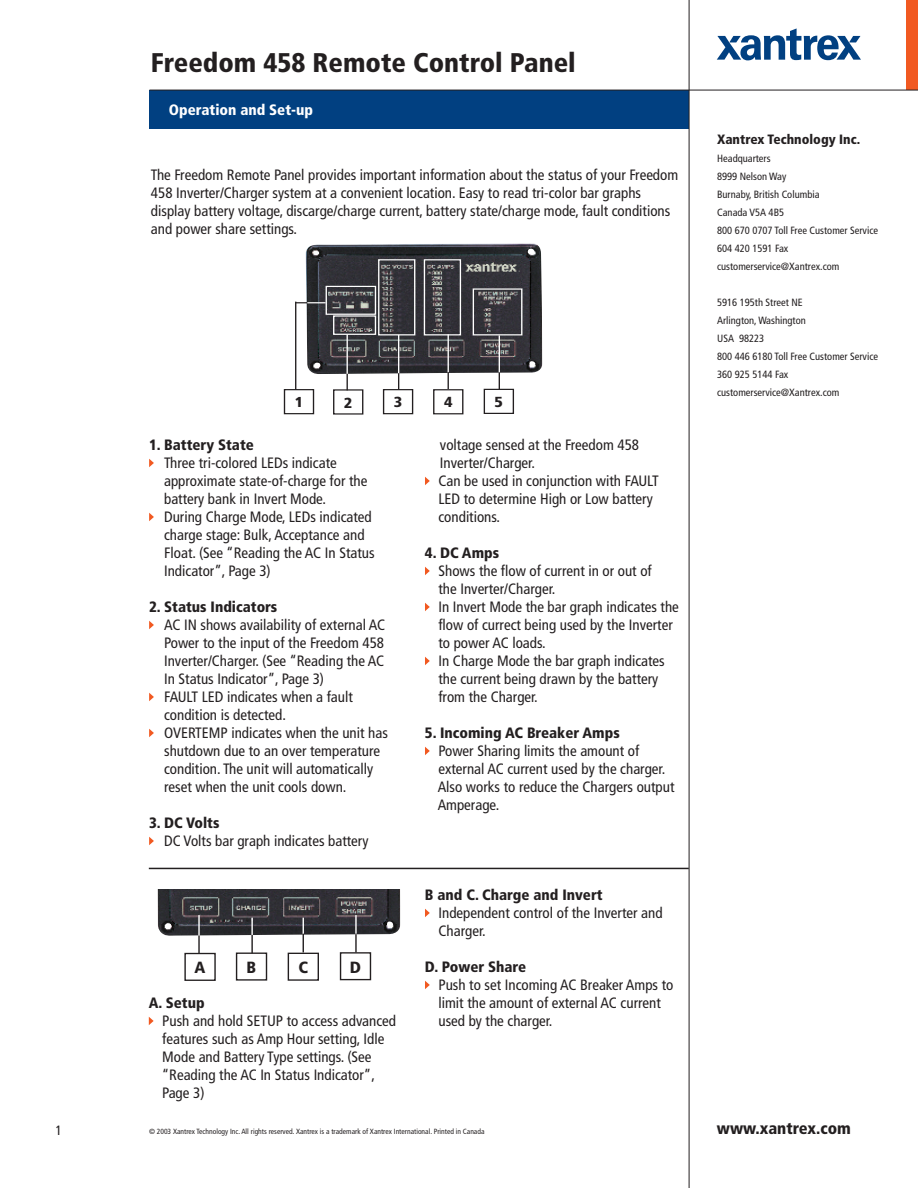
<style>
.page{position:relative;width:918px;height:1188px;background:#fff}
.page>*{position:absolute;margin:0;border:0;box-sizing:border-box;transform-origin:0 0}
.t1{font:900 condensed 27px "Frutiger";color:#231f20}
.t2{font:900 condensed 16.5px "Frutiger";color:#231f20}
.t3{font:900 condensed 16.2px "Frutiger";color:#231f20;scale:1.04 1}
.t4{font:condensed 15px/18px "Frutiger";color:#231f20}
.t5{font:900 condensed 15px "Frutiger";color:#231f20}
.t6{font:900 condensed 15px "Frutiger";color:#fff}
.t7{font:900 condensed 14.55px "Frutiger";color:#231f20;scale:1.12 1}
.t8{font:900 condensed 14.4px "Frutiger";color:#231f20;scale:1.13 1}
.t9{font:900 condensed 13.5px "Frutiger";color:#231f20}
.t10{font:condensed 13.5px "Frutiger";color:#231f20}
.t11{font:condensed 10.5px/18px "Frutiger";color:#231f20}
.t12{font:condensed 7.5px "Frutiger";color:#231f20}
</style>
<div class="page">
<div style="left:907px;top:0;width:11px;height:90px;background:#f15921"></div>
<div style="left:149px;top:90px;width:540px;height:39px;background:#014081"></div>
<hr style="left:689px;top:0;width:1px;height:1188px;background:#231f20">
<hr style="left:149px;top:90px;width:769px;height:1px;background:#231f20">
<svg style="left:717px;top:28px;width:144px;height:32px"></svg>
<svg style="left:149px;top:459px;width:5px;height:8px"></svg>
<svg style="left:149px;top:513px;width:5px;height:8px"></svg>
<svg style="left:149px;top:621px;width:5px;height:8px"></svg>
<svg style="left:149px;top:693px;width:5px;height:8px"></svg>
<svg style="left:149px;top:729px;width:5px;height:8px"></svg>
<svg style="left:149px;top:837px;width:5px;height:8px"></svg>
<img style="left:304px;top:243px;width:239px;height:131px">
<div style="left:284px;top:389px;width:30px;height:25px;border:1px solid #231f20"></div>
<div style="left:484px;top:389px;width:30px;height:25px;border:1px solid #231f20"></div>
<div style="left:433px;top:389px;width:30px;height:25px;border:1px solid #231f20"></div>
<div style="left:383px;top:389px;width:30px;height:25px;border:1px solid #231f20"></div>
<div style="left:333px;top:389px;width:30px;height:26px;border:1px solid #231f20"></div>
<hr style="left:295px;top:302px;width:1px;height:88px;background:#231f20">
<svg style="left:296px;top:302px;width:30px;height:1px"></svg>
<div style="left:326px;top:286px;width:50px;height:29px;border:1px solid #fff"></div>
<div style="left:333px;top:315px;width:43px;height:20px;border:1px solid #fff"></div>
<div style="left:378px;top:259px;width:37px;height:76px;border:1px solid #fff"></div>
<div style="left:424px;top:259px;width:37px;height:76px;border:1px solid #fff"></div>
<div style="left:473px;top:288px;width:49px;height:47px;border:1px solid #fff"></div>
<hr style="left:347px;top:334px;width:1px;height:40px;background:#fff">
<hr style="left:398px;top:335px;width:1px;height:38px;background:#fff">
<hr style="left:448px;top:334px;width:1px;height:39px;background:#fff">
<hr style="left:499px;top:335px;width:1px;height:37px;background:#fff">
<svg style="left:347px;top:374px;width:1px;height:16px"></svg>
<svg style="left:398px;top:373px;width:1px;height:17px"></svg>
<svg style="left:448px;top:372px;width:1px;height:17px"></svg>
<svg style="left:499px;top:373px;width:1px;height:16px"></svg>
<svg style="left:149px;top:1017px;width:5px;height:8px"></svg>
<img style="left:157px;top:889px;width:244px;height:47px">
<div style="left:340px;top:952px;width:31px;height:28px;border:1px solid #231f20"></div>
<div style="left:288px;top:953px;width:31px;height:28px;border:1px solid #231f20"></div>
<div style="left:236px;top:953px;width:31px;height:28px;border:1px solid #231f20"></div>
<div style="left:184px;top:953px;width:32px;height:28px;border:1px solid #231f20"></div>
<hr style="left:198px;top:915px;width:2px;height:21px;background:#fff">
<svg style="left:198px;top:936px;width:2px;height:18px"></svg>
<svg style="left:251px;top:918px;width:2px;height:35px"></svg>
<svg style="left:303px;top:918px;width:1px;height:34px"></svg>
<svg style="left:355px;top:915px;width:2px;height:37px"></svg>
<hr style="left:149px;top:868px;width:540px;height:1px;background:#231f20">
<svg style="left:425px;top:909px;width:5px;height:8px"></svg>
<svg style="left:425px;top:981px;width:5px;height:8px"></svg>
<svg style="left:425px;top:477px;width:5px;height:8px"></svg>
<svg style="left:425px;top:567px;width:5px;height:8px"></svg>
<svg style="left:425px;top:603px;width:5px;height:8px"></svg>
<svg style="left:425px;top:657px;width:5px;height:8px"></svg>
<svg style="left:425px;top:747px;width:5px;height:8px"></svg>
<p class="t10" style="left:55px;top:1122px;width:8px">1</p>
<h1 class="t1" style="left:151px;top:46px;width:426px">Freedom 458 Remote Control Panel</h1>
<p class="t6" style="left:169px;top:101px;width:146px">Operation and Set-up</p>
<p class="t4" style="left:151px;top:166px;width:529px">The Freedom Remote Panel provides important information about the status of your Freedom 458 Inverter/Charger system at a convenient location. Easy to read tri-color bar graphs display battery voltage, discarge/charge current, battery state/charge mode, fault conditions and power share settings.</p>
<p class="t8" style="left:295px;top:394px;width:9px">1</p>
<p class="t7" style="left:344px;top:394px;width:9px">2</p>
<p class="t7" style="left:394px;top:393px;width:9px">3</p>
<p class="t7" style="left:444px;top:394px;width:9px">4</p>
<p class="t7" style="left:495px;top:393px;width:9px">5</p>
<p class="t5" style="left:149px;top:436px;width:106px">1. Battery State</p>
<p class="t4" style="left:164px;top:454px;width:212px">Three tri-colored LEDs indicate approximate state-of-charge for the battery bank in Invert Mode.<br>During Charge Mode, LEDs indicated charge stage: Bulk, Acceptance and<br>Float. (See “Reading the AC In Status<br>Indicator”, Page 3)</p>
<p class="t5" style="left:149px;top:598px;width:130px">2. Status Indicators</p>
<p class="t4" style="left:164px;top:616px;width:225px">AC IN shows availability of external AC Power to the input of the Freedom 458<br>Inverter/Charger. (See “Reading the AC In Status Indicator”, Page 3)<br>FAULT LED indicates when a fault condition is detected.<br>OVERTEMP indicates when the unit has shutdown due to an over temperature condition. The unit will automatically reset when the unit cools down.</p>
<p class="t5" style="left:149px;top:814px;width:72px">3. DC Volts</p>
<p class="t4" style="left:164px;top:832px;width:206px">DC Volts bar graph indicates battery</p>
<p class="t3" style="left:195px;top:958px;width:12px">A</p>
<p class="t3" style="left:247px;top:958px;width:11px">B</p>
<p class="t3" style="left:298px;top:958px;width:11px">C</p>
<p class="t3" style="left:350px;top:957px;width:12px">D</p>
<p class="t5" style="left:149px;top:994px;width:57px">A. Setup</p>
<p class="t4" style="left:162px;top:1012px;width:236px">Push and hold SETUP to access advanced features such as Amp Hour setting, Idle<br>Mode and Battery Type settings. (See “Reading the AC In Status Indicator”,<br>Page 3)</p>
<p class="t4" style="left:438px;top:436px;width:222px">voltage sensed at the Freedom 458<br>Inverter/Charger.<br>Can be used in conjunction with FAULT<br>LED to determine High or Low battery conditions.</p>
<p class="t5" style="left:425px;top:544px;width:76px">4. DC Amps</p>
<p class="t4" style="left:438px;top:562px;width:242px">Shows the flow of current in or out of<br>the Inverter/Charger.<br>In Invert Mode the bar graph indicates the flow of currect being used by the Inverter to power AC loads.<br>In Charge Mode the bar graph indicates the current being drawn by the battery from the Charger.</p>
<p class="t5" style="left:425px;top:724px;width:196px">5. Incoming AC Breaker Amps</p>
<p class="t4" style="left:438px;top:742px;width:238px">Power Sharing limits the amount of external AC current used by the charger.<br>Also works to reduce the Chargers output<br>Amperage.</p>
<p class="t5" style="left:425px;top:886px;width:179px">B and C. Charge and Invert</p>
<p class="t4" style="left:438px;top:904px;width:226px">Independent control of the Inverter and<br>Charger.</p>
<p class="t5" style="left:425px;top:958px;width:103px">D. Power Share</p>
<p class="t4" style="left:438px;top:976px;width:236px">Push to set Incoming AC Breaker Amps to limit the amount of external AC current used by the charger.</p>
<p class="t9" style="left:717px;top:131px;width:145px">Xantrex Technology Inc.</p>
<p class="t11" style="left:717px;top:149px;width:163px">Headquarters<br>8999 Nelson Way<br>Burnaby, British Columbia<br>Canada V5A 4B5<br>800 670 0707 Toll Free Customer Service<br>604 420 1591 Fax customerservice@Xantrex.com</p>
<p class="t11" style="left:717px;top:293px;width:163px">5916 195th Street NE<br>Arlington, Washington<br>USA 98223<br>800 446 6180 Toll Free Customer Service<br>360 925 5144 Fax customerservice@Xantrex.com</p>
<p class="t12" style="left:149px;top:1127px;width:337px">© 2003 Xantrex Technology Inc. All rights reserved. Xantrex is a trademark of Xantrex International. Printed in Canada</p>
<p class="t2" style="left:717px;top:1118px;width:136px">www.xantrex.com</p>
</div>
